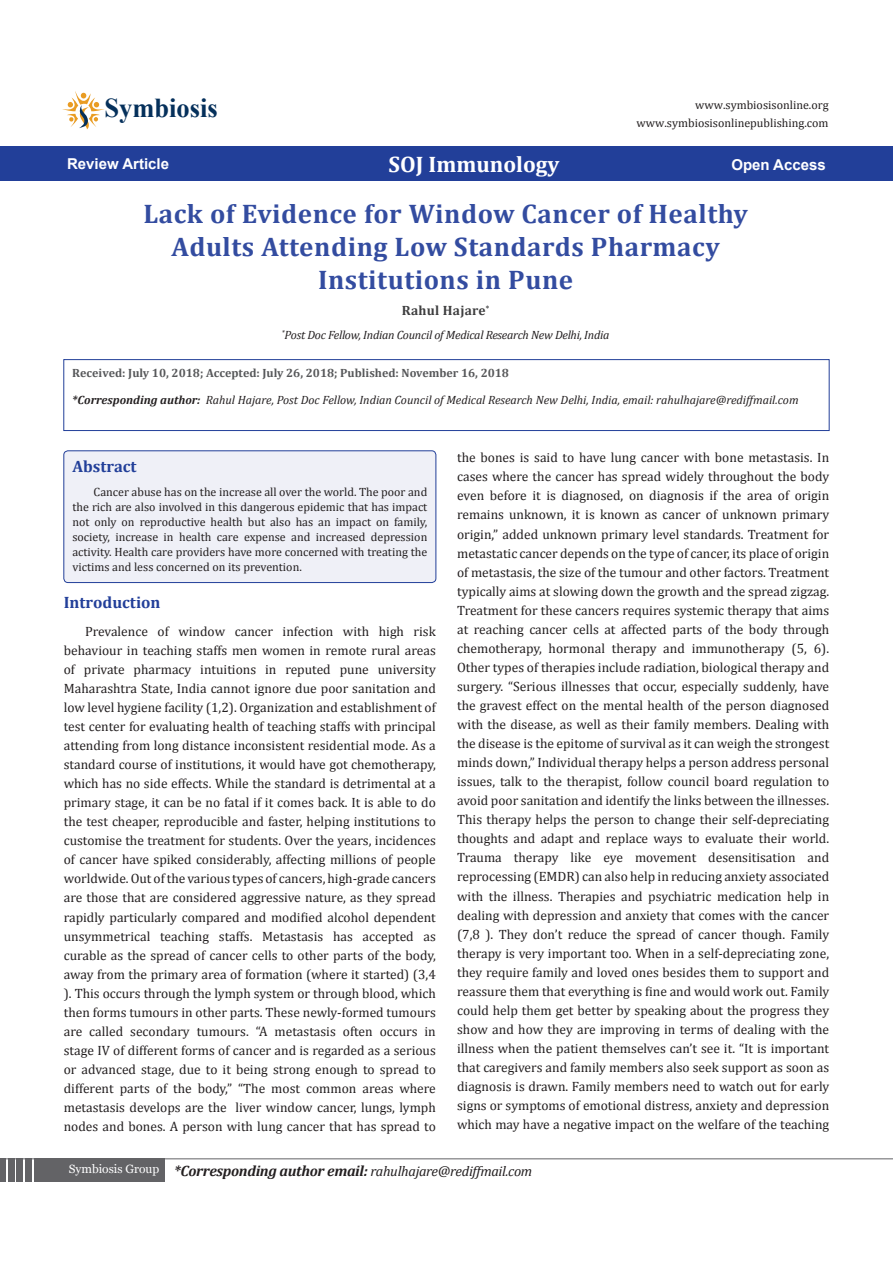
<style>
.page{position:relative;width:893px;height:1263px;background:#fff}
.page>*{position:absolute;margin:0;border:0;box-sizing:border-box;transform-origin:0 0}
.t1{font:700 27.3px "Times New Roman";color:#05305b}
.t2{font:700 27px/33px "Cambria";letter-spacing:.02em;color:#334ca0;text-align:center}
.Default{font:700 22.5px "Cambria";color:#fff}
.Sideheadings{font:700 16.5px "Cambria";color:#223f99}
.t3{font:italic 700 15px "Cambria";letter-spacing:-.02em;color:#231f20}
.Default-2{font:700 15px "Arial";color:#fff}
.t4{font:13.5px/19px "Cambria";color:#231f20;text-align:justify}
.t5{font:700 13.5px "Cambria";letter-spacing:.02em;color:#3e3e3f}
.List_Paragraph{font:12px/15px "Cambria";color:#231f20;text-align:justify}
.Pa8{font:italic 12px "Cambria";letter-spacing:-.005em;color:#231f20}
.Pa8-2{font:700 12px "Cambria";color:#57585a}
.Pa0{font:12px "Cambria";color:#221e1f}
.s1{font-weight:700}
.s2{font-weight:400;font-size:14.25px}
</style>
<div class="page">
<hr style="left:0;top:1158px;width:893px;height:1px;background:#636366">
<div style="left:34px;top:1159px;width:130px;height:23px;background:#636366"></div>
<div style="left:25px;top:1159px;width:7px;height:23px;background:#636366"></div>
<div style="left:17px;top:1159px;width:6px;height:23px;background:#636366"></div>
<div style="left:8px;top:1159px;width:6px;height:23px;background:#636366"></div>
<div style="left:0;top:1159px;width:6px;height:23px;background:#636366"></div>
<svg style="left:62px;top:91px;width:42px;height:38px"></svg>
<div style="left:0;top:146px;width:893px;height:35px;background:#223f99"></div>
<svg style="left:64px;top:359px;width:765px;height:72px"></svg>
<div style="left:64px;top:451px;width:372px;height:131px;background:#eff0f7;border-radius:4px"></div>
<div style="left:64px;top:451px;width:372px;height:132px;border:1px solid #223f99;border-radius:4px"></div>
<p class="t1" style="left:105px;top:89px;width:115px">Symbiosis</p>
<p class="Pa0" style="left:695px;top:98px;width:135px">www.symbiosisonline.org</p>
<p class="Pa0" style="left:637px;top:116px;width:193px">www.symbiosisonlinepublishing.com</p>
<p class="Default-2" style="left:67px;top:154px;width:103px">Review Article</p>
<p class="Default" style="left:389px;top:149px;width:172px">SOJ Immunology</p>
<p class="Default-2" style="left:731px;top:154px;width:96px">Open Access</p>
<p class="t2" style="left:143px;top:196px;width:606px">Lack of Evidence for Window Cancer of Healthy<br>Adults Attending Low Standards Pharmacy<br>Institutions in Pune</p>
<p class="t5" style="left:402px;top:301px;width:89px">Rahul Hajare<sup>*</sup></p>
<p class="Pa8" style="left:282px;top:326px;width:329px"><sup>*</sup>Post Doc Fellow, Indian Council of Medical Research New Delhi, India</p>
<p class="Pa8-2" style="left:72px;top:365px;width:438px">Received: July 10, 2018; Accepted: July 26, 2018; Published: November 16, 2018</p>
<p class="Pa8" style="left:72px;top:391px;width:728px"><span class="s1">*Corresponding author:</span> Rahul Hajare, Post Doc Fellow, Indian Council of Medical Research New Delhi, India, email: rahulhajare@rediffmail.com</p>
<p class="Sideheadings" style="left:72px;top:455px;width:66px">Abstract</p>
<p class="List_Paragraph" style="left:72px;top:484px;width:356px;text-indent:21px">Cancer abuse has on the increase all over the world. The poor and the rich are also involved in this dangerous epidemic that has impact not only on reproductive health but also has an impact on family, society, increase in health care expense and increased depression activity. Health care providers have more concerned with treating the victims and less concerned on its prevention.</p>
<p class="Sideheadings" style="left:64px;top:591px;width:98px">Introduction</p>
<p class="t4" style="left:64px;top:621px;width:374px;text-indent:21px">Prevalence of window cancer infection with high risk behaviour in teaching staffs men women in remote rural areas of private pharmacy intuitions in reputed pune university Maharashtra State, India cannot ignore due poor sanitation and low level hygiene facility (1,2). Organization and establishment of test center for evaluating health of teaching staffs with principal attending from long distance inconsistent residential mode. As a standard course of institutions, it would have got chemotherapy, which has no side effects. While the standard is detrimental at a primary stage, it can be no fatal if it comes back. It is able to do the test cheaper, reproducible and faster, helping institutions to customise the treatment for students. Over the years, incidences of cancer have spiked considerably, affecting millions of people worldwide. Out of the various types of cancers, high-grade cancers are those that are considered aggressive nature, as they spread rapidly particularly compared and modified alcohol dependent unsymmetrical teaching staffs. Metastasis has accepted as curable as the spread of cancer cells to other parts of the body, away from the primary area of formation (where it started) (3,4 ). This occurs through the lymph system or through blood, which then forms tumours in other parts. These newly-formed tumours are called secondary tumours. “A metastasis often occurs in stage IV of different forms of cancer and is regarded as a serious or advanced stage, due to it being strong enough to spread to different parts of the body,” “The most common areas where metastasis develops are the liver window cancer, lungs, lymph nodes and bones. A person with lung cancer that has spread to</p>
<p class="t4" style="left:457px;top:448px;width:374px">the bones is said to have lung cancer with bone metastasis. In cases where the cancer has spread widely throughout the body even before it is diagnosed, on diagnosis if the area of origin remains unknown, it is known as cancer of unknown primary origin,” added unknown primary level standards. Treatment for metastatic cancer depends on the type of cancer, its place of origin of metastasis, the size of the tumour and other factors. Treatment typically aims at slowing down the growth and the spread zigzag.<br>Treatment for these cancers requires systemic therapy that aims at reaching cancer cells at affected parts of the body through chemotherapy, hormonal therapy and immunotherapy (5, 6).<br>Other types of therapies include radiation, biological therapy and surgery. “Serious illnesses that occur, especially suddenly, have the gravest effect on the mental health of the person diagnosed with the disease, as well as their family members. Dealing with the disease is the epitome of survival as it can weigh the strongest minds down,” Individual therapy helps a person address personal issues, talk to the therapist, follow council board regulation to avoid poor sanitation and identify the links between the illnesses.<br>This therapy helps the person to change their self-depreciating thoughts and adapt and replace ways to evaluate their world.<br>Trauma therapy like eye movement desensitisation and reprocessing (EMDR) can also help in reducing anxiety associated with the illness. Therapies and psychiatric medication help in dealing with depression and anxiety that comes with the cancer (7,8 ). They don’t reduce the spread of cancer though. Family therapy is very important too. When in a self-depreciating zone, they require family and loved ones besides them to support and reassure them that everything is fine and would work out. Family could help them get better by speaking about the progress they show and how they are improving in terms of dealing with the illness when the patient themselves can’t see it. “It is important that caregivers and family members also seek support as soon as diagnosis is drawn. Family members need to watch out for early signs or symptoms of emotional distress, anxiety and depression which may have a negative impact on the welfare of the teaching</p>
<p class="t3" style="left:69px;top:1160px;width:465px"><sup>Symbiosis</sup> <sup>Group</sup> *Corresponding author email: <span class="s2">rahulhajare@rediffmail.com</span></p>
</div>
